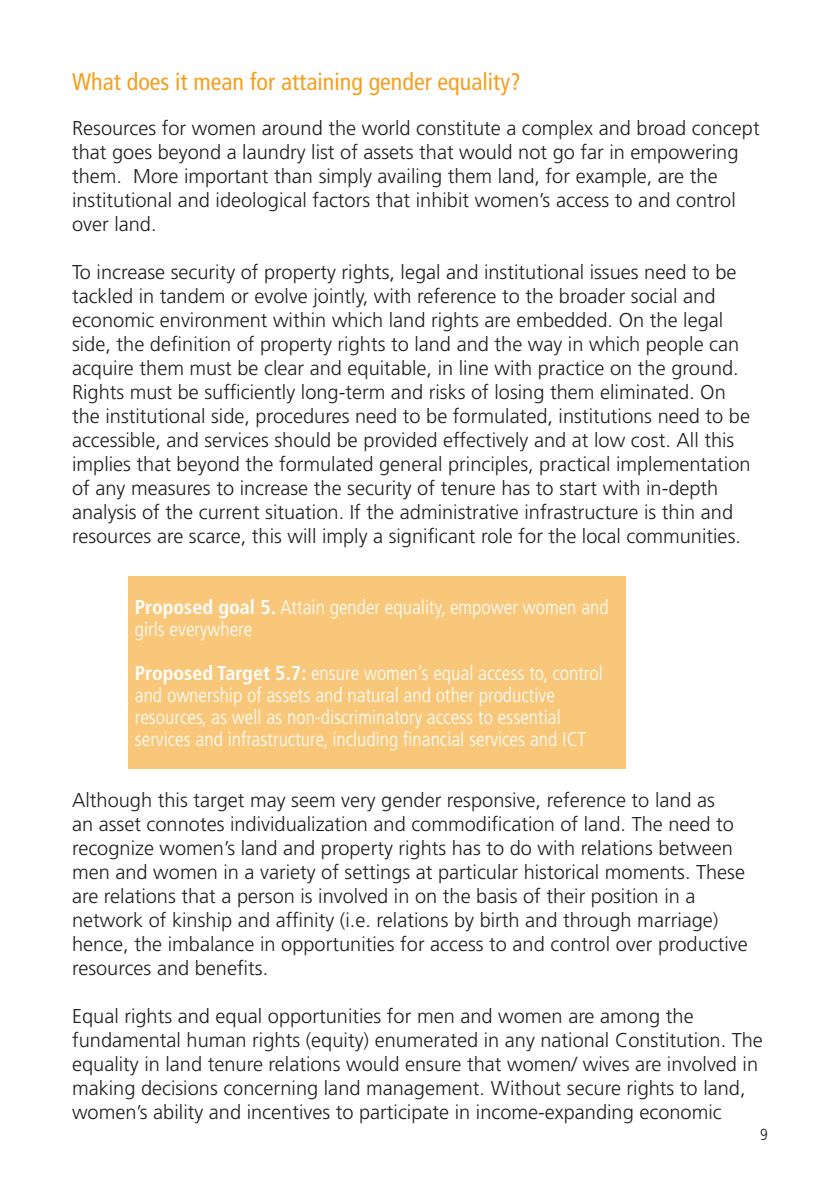
<style>
.page{position:relative;width:840px;height:1191px;background:#fff}
.page>*{position:absolute;margin:0;border:0;box-sizing:border-box;transform-origin:0 0}
.t1{font:condensed 24px "Frutiger LT Std";color:#f4a022}
.t2{font:300 20px/24px "Frutiger LT Std";color:#231f20}
.t3{font:300 condensed 20px/22px "Frutiger LT Std";color:#fff}
.t4{font:300 condensed 16px "Frutiger LT Std";color:#231f20}
.s1{font-weight:700}
</style>
<div class="page">
<div style="left:129px;top:576px;width:496px;height:192px;background:#f9c779"></div>
<p class="t1" style="left:72px;top:68px;width:450px">What does it mean for attaining gender equality?</p>
<p class="t2" style="left:72px;top:116px;width:688px">Resources for women around the world constitute a complex and broad concept that goes beyond a laundry list of assets that would not go far in empowering them. More important than simply availing them land, for example, are the institutional and ideological factors that inhibit women’s access to and control over land.</p>
<p class="t2" style="left:72px;top:260px;width:679px">To increase security of property rights, legal and institutional issues need to be tackled in tandem or evolve jointly, with reference to the broader social and economic environment within which land rights are embedded. On the legal side, the definition of property rights to land and the way in which people can acquire them must be clear and equitable, in line with practice on the ground.<br>Rights must be sufficiently long-term and risks of losing them eliminated. On the institutional side, procedures need to be formulated, institutions need to be accessible, and services should be provided effectively and at low cost. All this implies that beyond the formulated general principles, practical implementation of any measures to increase the security of tenure has to start with in-depth analysis of the current situation. If the administrative infrastructure is thin and resources are scarce, this will imply a significant role for the local communities.</p>
<p class="t3" style="left:135px;top:596px;width:475px"><span class="s1">Proposed goal 5.</span> Attain gender equality, empower women and girls everywhere</p>
<p class="t3" style="left:135px;top:662px;width:469px"><span class="s1">Proposed Target 5.7:</span> ensure women’s equal access to, control and ownership of assets and natural and other productive resources, as well as non-discriminatory access to essential services and infrastructure, including financial services and ICT</p>
<p class="t2" style="left:72px;top:788px;width:676px">Although this target may seem very gender responsive, reference to land as<br>an asset connotes individualization and commodification of land. The need to recognize women’s land and property rights has to do with relations between men and women in a variety of settings at particular historical moments. These are relations that a person is involved in on the basis of their position in a network of kinship and affinity (i.e. relations by birth and through marriage) hence, the imbalance in opportunities for access to and control over productive resources and benefits.</p>
<p class="t2" style="left:72px;top:1004px;width:692px">Equal rights and equal opportunities for men and women are among the fundamental human rights (equity) enumerated in any national Constitution. The equality in land tenure relations would ensure that women/ wives are involved in making decisions concerning land management. Without secure rights to land, women’s ability and incentives to participate in income-expanding economic</p>
<p class="t4" style="left:759px;top:1125px;width:9px">9</p>
</div>
